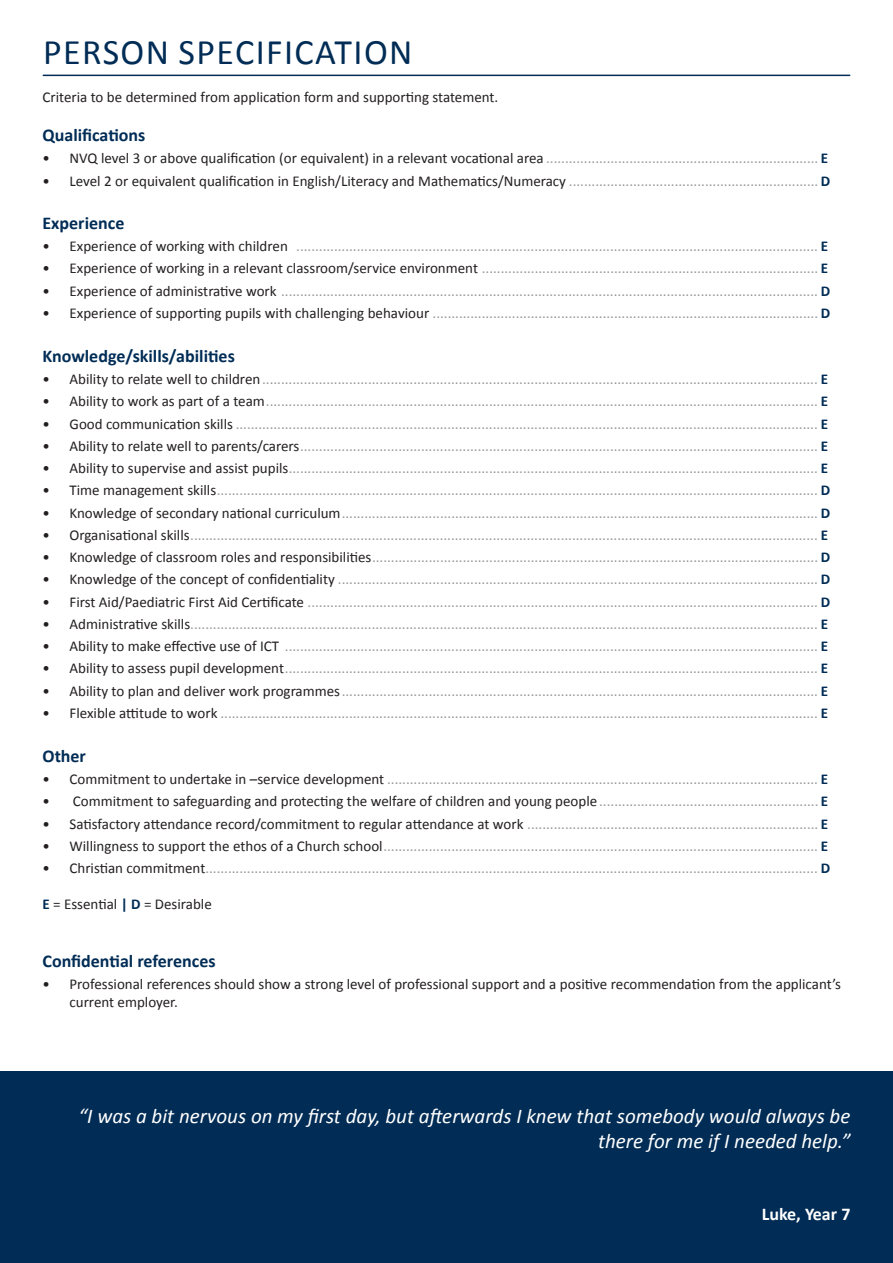
<style>
.page{position:relative;width:893px;height:1263px;background:#fff}
.page>*{position:absolute;margin:0;border:0;box-sizing:border-box;transform-origin:0 0}
.t1{font:36px "Calibri";letter-spacing:.04em;color:#002c55}
.t2{font:italic 21px/25.2px "Calibri";color:#fff;text-align:right}
.t3{font:700 18px "Calibri";color:#002c55}
.t4{font:700 18px "Calibri";color:#fff}
.t5{font:15px "Calibri";color:#939598}
.t6{font:15px/18px "Calibri";color:#231f20}
.s1{color:#231f20}
.s2{font-weight:700;color:#002c55}
.s3{color:#939598}
</style>
<div class="page">
<hr style="left:43px;top:75px;width:807px;height:1px;background:#002c55">
<div style="left:0;top:1071px;width:893px;height:192px;background:#002c55"></div>
<h1 class="t1" style="left:43px;top:27px;width:371px">PERSON SPECIFICATION</h1>
<p class="t6" style="left:43px;top:87px;width:457px">Criteria to be determined from application form and supporting statement.</p>
<p class="t3" style="left:43px;top:123px;width:104px">Qualifications</p>
<p class="t5" style="left:43px;top:148px;width:787px"><span class="s1">• NVQ level 3 or above qualification (or equivalent) in a relevant vocational area</span> ........................................................................ <span class="s2">E</span></p>
<p class="t6" style="left:43px;top:171px;width:789px">• Level 2 or equivalent qualification in English/Literacy and Mathematics/Numeracy <span class="s3">..................................................................</span><span class="s2">D</span></p>
<p class="t3" style="left:43px;top:210px;width:83px">Experience</p>
<p class="t5" style="left:43px;top:236px;width:787px"><span class="s1">• Experience of working with children</span> .......................................................................................................................................... <span class="s2">E</span></p>
<p class="t5" style="left:43px;top:258px;width:787px"><span class="s1">• Experience of working in a relevant classroom/service environment</span> ......................................................................................... <span class="s2">E</span></p>
<p class="t5" style="left:43px;top:280px;width:789px"><span class="s1">• Experience of administrative work</span> .............................................................................................................................................. <span class="s2">D</span></p>
<p class="t5" style="left:43px;top:303px;width:789px"><span class="s1">• Experience of supporting pupils with challenging behaviour</span> ...................................................................................................... <span class="s2">D</span></p>
<p class="t3" style="left:43px;top:343px;width:194px">Knowledge/skills/abilities</p>
<p class="t5" style="left:43px;top:369px;width:787px"><span class="s1">• Ability to relate well to children</span>................................................................................................................................................... <span class="s2">E</span></p>
<p class="t5" style="left:43px;top:391px;width:787px"><span class="s1">• Ability to work as part of a team</span>.................................................................................................................................................. <span class="s2">E</span></p>
<p class="t5" style="left:43px;top:413px;width:787px"><span class="s1">• Good communication skills</span> .......................................................................................................................................................... <span class="s2">E</span></p>
<p class="t5" style="left:43px;top:435px;width:787px"><span class="s1">• Ability to relate well to parents/carers</span>......................................................................................................................................... <span class="s2">E</span></p>
<p class="t5" style="left:43px;top:458px;width:787px"><span class="s1">• Ability to supervise and assist pupils</span>............................................................................................................................................ <span class="s2">E</span></p>
<p class="t5" style="left:43px;top:480px;width:789px"><span class="s1">• Time management skills</span>............................................................................................................................................................... <span class="s2">D</span></p>
<p class="t5" style="left:43px;top:502px;width:789px"><span class="s1">• Knowledge of secondary national curriculum</span>.............................................................................................................................. <span class="s2">D</span></p>
<p class="t5" style="left:43px;top:524px;width:787px"><span class="s1">• Organisational skills</span>...................................................................................................................................................................... <span class="s2">E</span></p>
<p class="t5" style="left:43px;top:547px;width:789px"><span class="s1">• Knowledge of classroom roles and responsibilities</span>...................................................................................................................... <span class="s2">D</span></p>
<p class="t5" style="left:43px;top:569px;width:789px"><span class="s1">• Knowledge of the concept of confidentiality</span> ............................................................................................................................... <span class="s2">D</span></p>
<p class="t5" style="left:43px;top:591px;width:789px"><span class="s1">• First Aid/Paediatric First Aid Certificate</span> ....................................................................................................................................... <span class="s2">D</span></p>
<p class="t5" style="left:43px;top:613px;width:787px"><span class="s1">• Administrative skills</span>...................................................................................................................................................................... <span class="s2">E</span></p>
<p class="t5" style="left:43px;top:636px;width:787px"><span class="s1">• Ability to make effective use of ICT</span> ............................................................................................................................................. <span class="s2">E</span></p>
<p class="t5" style="left:43px;top:658px;width:787px"><span class="s1">• Ability to assess pupil development</span>............................................................................................................................................. <span class="s2">E</span></p>
<p class="t5" style="left:43px;top:680px;width:787px"><span class="s1">• Ability to plan and deliver work programmes</span>.............................................................................................................................. <span class="s2">E</span></p>
<p class="t5" style="left:43px;top:702px;width:787px"><span class="s1">• Flexible attitude to work</span> .............................................................................................................................................................. <span class="s2">E</span></p>
<p class="t3" style="left:43px;top:743px;width:45px">Other</p>
<p class="t5" style="left:43px;top:769px;width:787px"><span class="s1">• Commitment to undertake in –service development</span> .................................................................................................................. <span class="s2">E</span></p>
<p class="t6" style="left:43px;top:792px;width:787px">• Commitment to safeguarding and protecting the welfare of children and young people <span class="s3">..........................................................</span> <span class="s2">E</span></p>
<p class="t5" style="left:43px;top:813px;width:787px"><span class="s1">• Satisfactory attendance record/commitment to regular attendance at work</span> ............................................................................. <span class="s2">E</span></p>
<p class="t5" style="left:43px;top:835px;width:787px"><span class="s1">• Willingness to support the ethos of a Church school</span>................................................................................................................... <span class="s2">E</span></p>
<p class="t5" style="left:43px;top:857px;width:789px"><span class="s1">• Christian commitment</span>.................................................................................................................................................................. <span class="s2">D</span></p>
<p class="t6" style="left:43px;top:894px;width:171px"><span class="s2">E</span> = Essential <span class="s2">| D</span> = Desirable</p>
<p class="t3" style="left:43px;top:948px;width:175px">Confidential references</p>
<p class="t6" style="left:70px;top:974px;width:773px;text-indent:-27px">• Professional references should show a strong level of professional support and a positive recommendation from the applicant’s current employer.</p>
<h2 class="t2" style="left:79px;top:1103px;width:773px">“I was a bit nervous on my first day, but afterwards I knew that somebody would always be there for me if I needed help.”</h2>
<p class="t4" style="left:762px;top:1202px;width:90px">Luke, Year 7</p>
</div>
